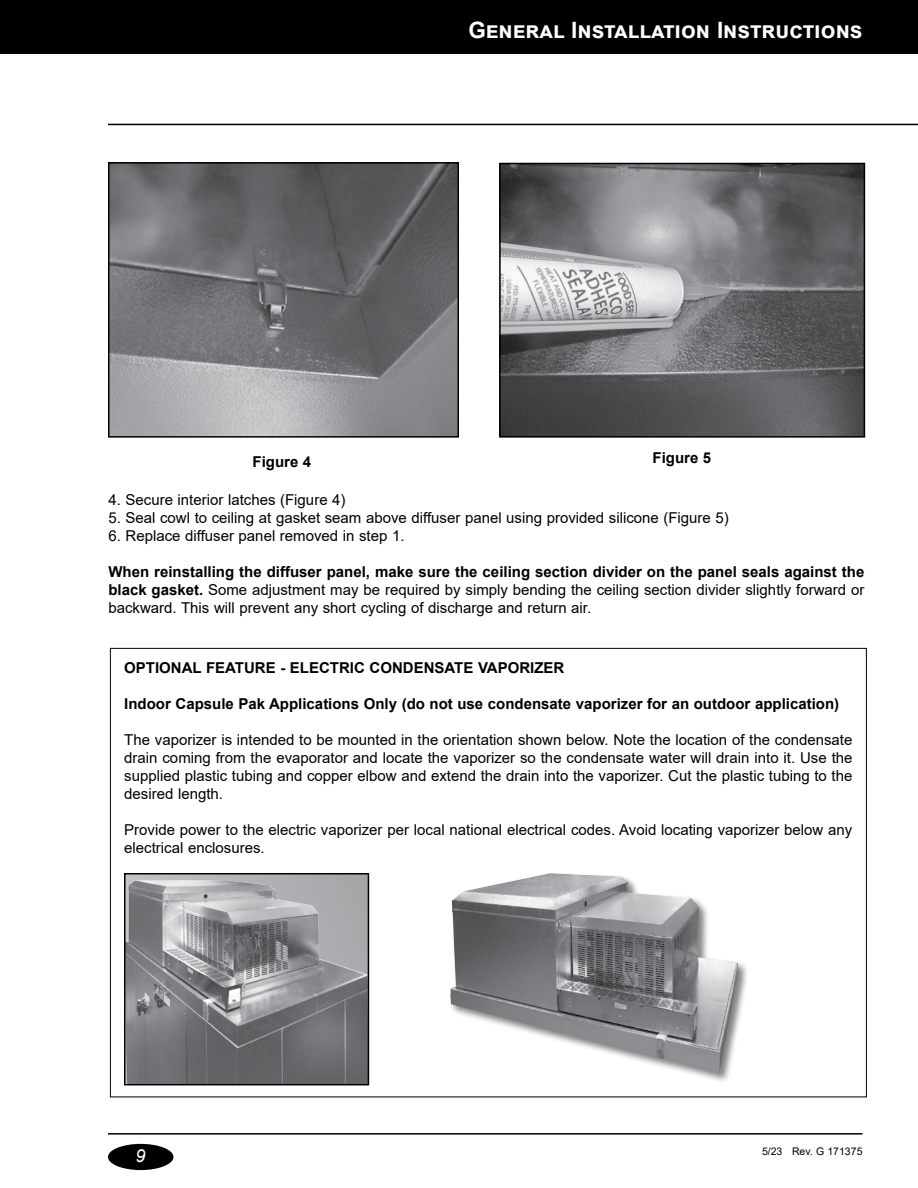
<style>
.page{position:relative;width:918px;height:1188px;background:#fff}
.page>*{position:absolute;margin:0;border:0;box-sizing:border-box;transform-origin:0 0}
.t1{font:700 22.5px "Arial";color:#fff}
.t2{font:italic 18px "Arial";color:#fff}
.t3{font:15px/18px "Arial";color:#000;text-align:justify}
.t4{font:700 15px "Arial";color:#000}
.t5{font:10.5px "Arial";color:#000}
.s1{font-weight:700}
</style>
<div class="page">
<hr style="left:108px;top:1133px;width:754px;height:2px;background:#000">
<div style="left:0;top:0;width:918px;height:54px;background:#000"></div>
<div style="left:108px;top:1144px;width:65px;height:26px;background:#000;border-radius:50%"></div>
<hr style="left:108px;top:124px;width:810px;height:1px;background:#000">
<img style="left:127px;top:880px;width:239px;height:202px">
<div style="left:124px;top:873px;width:245px;height:212px;border:2px solid #000"></div>
<div style="left:449px;top:872px;width:301px;height:212px;background:#000;opacity:.5"></div>
<img style="left:450px;top:873px;width:288px;height:200px">
<img style="left:111px;top:165px;width:345px;height:270px">
<div style="left:108px;top:162px;width:351px;height:276px;border:2px solid #000"></div>
<img style="left:502px;top:166px;width:360px;height:269px">
<div style="left:499px;top:163px;width:366px;height:275px;border:2px solid #000"></div>
<h1 class="t1" style="left:468px;top:14px;width:396px">General Installation Instructions</h1>
<p class="t4" style="left:253px;top:451px;width:60px">Figure 4</p>
<p class="t4" style="left:653px;top:447px;width:60px">Figure 5</p>
<p class="t3" style="left:108px;top:490px;width:239px">4. Secure interior latches (Figure 4)</p>
<p class="t3" style="left:108px;top:508px;width:622px">5. Seal cowl to ceiling at gasket seam above diffuser panel using provided silicone (Figure 5)</p>
<p class="t3" style="left:108px;top:526px;width:298px">6. Replace diffuser panel removed in step 1.</p>
<p class="t3" style="left:108px;top:562px;width:757px"><span class="s1">When reinstalling the diffuser panel, make sure the ceiling section divider on the panel seals against the black gasket.</span> Some adjustment may be required by simply bending the ceiling section divider slightly forward or backward. This will prevent any short cycling of discharge and return air.</p>
<p class="t4" style="left:124px;top:657px;width:442px">OPTIONAL FEATURE - ELECTRIC CONDENSATE VAPORIZER</p>
<p class="t4" style="left:124px;top:693px;width:716px">Indoor Capsule Pak Applications Only (do not use condensate vaporizer for an outdoor application)</p>
<p class="t3" style="left:124px;top:731px;width:730px">The vaporizer is intended to be mounted in the orientation shown below. Note the location of the condensate drain coming from the evaporator and locate the vaporizer so the condensate water will drain into it. Use the supplied plastic tubing and copper elbow and extend the drain into the vaporizer. Cut the plastic tubing to the desired length.</p>
<p class="t3" style="left:124px;top:821px;width:730px">Provide power to the electric vaporizer per local national electrical codes. Avoid locating vaporizer below any electrical enclosures.</p>
<p class="t2" style="left:136px;top:1144px;width:12px">9</p>
<p class="t5" style="left:762px;top:1144px;width:102px">5/23 Rev. G 171375</p>
</div>
